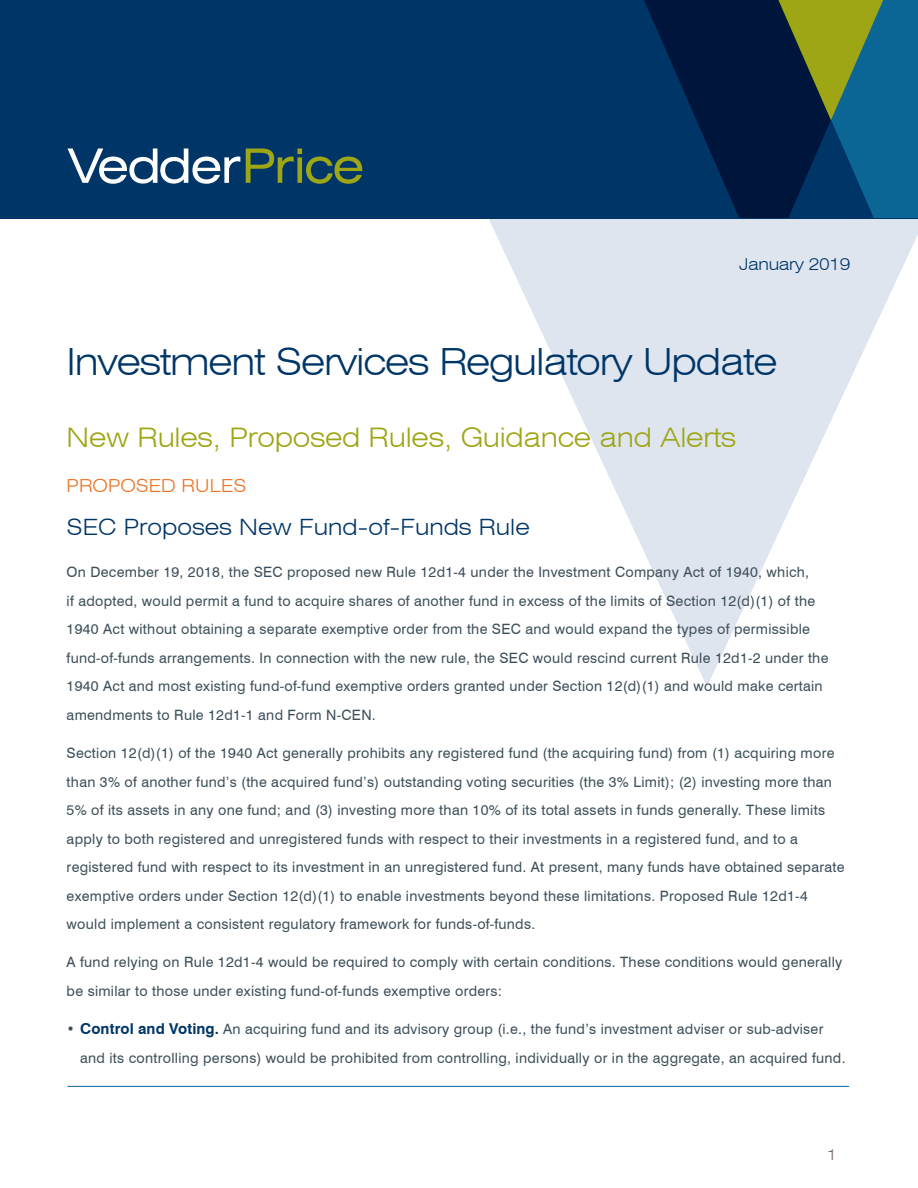
<style>
.page{position:relative;width:918px;height:1188px;background:#fff}
.page>*{position:absolute;margin:0;border:0;box-sizing:border-box;transform-origin:0 0}
.t1{font:300 expanded 37.5px "Swiss 721 BT";letter-spacing:-.03em;color:#003667}
.t2{font:300 expanded 27px "Swiss 721 BT";letter-spacing:-.01em;color:#9ea615}
.t3{font:300 expanded 22.5px "Swiss 721 BT";color:#003667}
.t4{font:300 expanded 18px "Swiss 721 BT";color:#ed7222}
.t5{font:300 expanded 16.5px "Swiss 721 BT";letter-spacing:-.02em;color:#003667}
.t6{font:300 expanded 15px "Swiss 721 BT";color:#726663}
.t7{font:14.25px/28.5px "Swiss 721 BT";letter-spacing:.02em;color:#3d4f59}
.s1{font-weight:700;font-size:15px;color:#003667}
</style>
<div class="page">
<svg style="left:351px;top:218px;width:567px;height:468px"></svg>
<hr style="left:68px;top:1086px;width:781px;height:1px;background:#0b6696">
<div style="left:0;top:0;width:918px;height:218px;background:#003667"></div>
<svg style="left:644px;top:0;width:134px;height:218px;fill:#00153c"></svg>
<svg style="left:778px;top:0;width:140px;height:218px;background:#255a60"></svg>
<svg style="left:68px;top:148px;width:172px;height:36px"></svg>
<svg style="left:246px;top:148px;width:116px;height:36px"></svg>
<p class="t5" style="left:739px;top:254px;width:113px">January 2019</p>
<h1 class="t1" style="left:67px;top:339px;width:712px">Investment Services Regulatory Update</h1>
<h2 class="t2" style="left:67px;top:421px;width:671px">New Rules, Proposed Rules, Guidance and Alerts</h2>
<p class="t4" style="left:67px;top:475px;width:181px">PROPOSED RULES</p>
<h3 class="t3" style="left:67px;top:514px;width:465px">SEC Proposes New Fund-of-Funds Rule</h3>
<p class="t7" style="left:67px;top:558px;width:763px">On December 19, 2018, the SEC proposed new Rule 12d1-4 under the Investment Company Act of 1940, which,<br>if adopted, would permit a fund to acquire shares of another fund in excess of the limits of Section 12(d)(1) of the 1940 Act without obtaining a separate exemptive order from the SEC and would expand the types of permissible fund-of-funds arrangements. In connection with the new rule, the SEC would rescind current Rule 12d1-2 under the 1940 Act and most existing fund-of-fund exemptive orders granted under Section 12(d)(1) and would make certain amendments to Rule 12d1-1 and Form N-CEN.</p>
<p class="t7" style="left:67px;top:739px;width:779px">Section 12(d)(1) of the 1940 Act generally prohibits any registered fund (the acquiring fund) from (1) acquiring more than 3% of another fund’s (the acquired fund’s) outstanding voting securities (the 3% Limit); (2) investing more than 5% of its assets in any one fund; and (3) investing more than 10% of its total assets in funds generally. These limits apply to both registered and unregistered funds with respect to their investments in a registered fund, and to a registered fund with respect to its investment in an unregistered fund. At present, many funds have obtained separate exemptive orders under Section 12(d)(1) to enable investments beyond these limitations. Proposed Rule 12d1-4 would implement a consistent regulatory framework for funds-of-funds.</p>
<p class="t7" style="left:67px;top:948px;width:777px">A fund relying on Rule 12d1-4 would be required to comply with certain conditions. These conditions would generally be similar to those under existing fund-of-funds exemptive orders:</p>
<p class="t7" style="left:80px;top:1015px;width:767px;text-indent:-14px">• <span class="s1">Control and Voting.</span> An acquiring fund and its advisory group (i.e., the fund’s investment adviser or sub-adviser and its controlling persons) would be prohibited from controlling, individually or in the aggregate, an acquired fund.</p>
<p class="t6" style="left:827px;top:1146px;width:11px">1</p>
</div>
